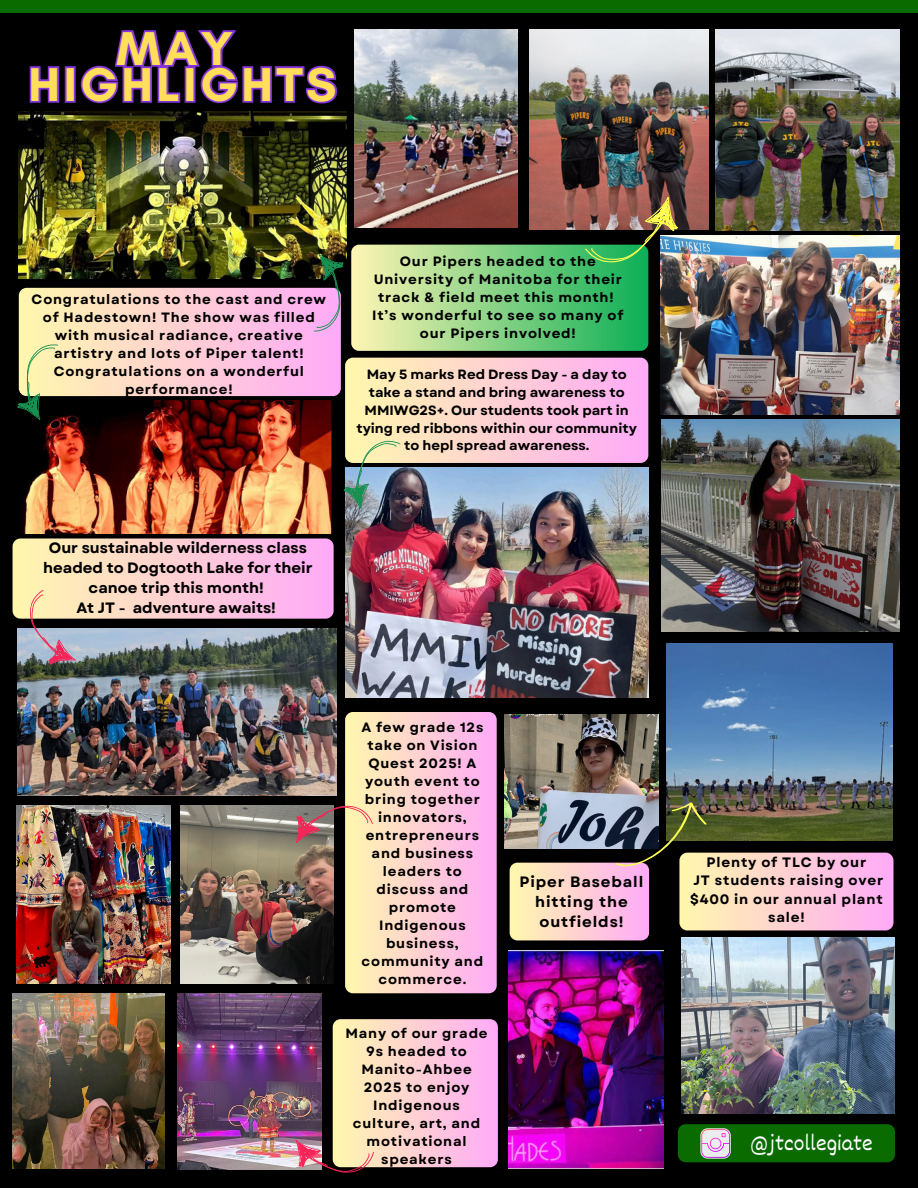
<style>
.page{position:relative;width:918px;height:1188px;background:#000}
.page>*{position:absolute;margin:0;border:0;box-sizing:border-box;transform-origin:0 0}
.t1{font:700 48.3px/36px "Glacial Indifference";letter-spacing:.07em;color:#ffde59;text-align:center}
.t2{font:22.8px "Dekko";color:#fff}
.t3{font:700 15px/20.2px "Garet";color:#000;text-align:center}
.t4{font:700 15px/20.2px "Garet";letter-spacing:.06em;color:#000;text-align:center}
.t5{font:700 13.65px/18.5px "Garet";letter-spacing:.06em;color:#000;text-align:center}
.t6{font:700 13.5px/18px "Garet";letter-spacing:.06em;color:#000;text-align:center}
.t7{font:700 13.35px/17.9px "Garet";color:#000;text-align:center}
</style>
<div class="page">
<div style="left:0;top:0;width:918px;height:12px;background:#096b00"></div>
<img style="left:19px;top:111px;width:327px;height:168px">
<div style="left:351px;top:245px;width:297px;height:106px;background:linear-gradient(to right,#fff5b4,#0caf56);border-radius:8px"></div>
<div style="left:13px;top:539px;width:321px;height:80px;background:linear-gradient(to right,#fff7ad,#ffaaf8);border-radius:8px"></div>
<div style="left:510px;top:863px;width:139px;height:77px;background:linear-gradient(to right,#fff7ad,#ffaaf8);border-radius:8px"></div>
<div style="left:678px;top:1124px;width:217px;height:38px;background:#096b00;border-radius:8px"></div>
<svg style="left:700px;top:1128px;width:31px;height:31px"></svg>
<svg style="left:701px;top:1129px;width:29px;height:29px"></svg>
<div style="left:19px;top:288px;width:322px;height:108px;background:linear-gradient(to right,#fff7ad,#ffaaf8);border-radius:8px"></div>
<img style="left:13px;top:993px;width:151px;height:176px">
<img style="left:17px;top:805px;width:154px;height:178px">
<img style="left:178px;top:993px;width:144px;height:177px">
<img style="left:661px;top:420px;width:239px;height:211px">
<img style="left:355px;top:29px;width:163px;height:198px">
<div style="left:345px;top:358px;width:303px;height:105px;background:linear-gradient(to right,#fff7ad,#ffaaf8);border-radius:8px"></div>
<img style="left:345px;top:468px;width:304px;height:229px">
<div style="left:345px;top:712px;width:152px;height:281px;background:linear-gradient(to right,#fff7ad,#ffabf8);border-radius:8px"></div>
<img style="left:508px;top:951px;width:156px;height:218px">
<img style="left:180px;top:805px;width:153px;height:178px">
<img style="left:715px;top:29px;width:185px;height:202px">
<img style="left:529px;top:29px;width:179px;height:201px">
<img style="left:584px;top:195px;width:97px;height:72px">
<img style="left:22px;top:400px;width:310px;height:134px">
<svg style="left:287px;top:791px;width:90px;height:59px"></svg>
<img style="left:293px;top:247px;width:67px;height:91px">
<div style="left:333px;top:1019px;width:165px;height:148px;background:linear-gradient(to right,#fff7ad,#ffaaf8);border-radius:8px"></div>
<img style="left:681px;top:937px;width:214px;height:177px">
<div style="left:679px;top:853px;width:214px;height:77px;background:linear-gradient(to right,#fff7ac,#ffaaf8);border-radius:8px"></div>
<img style="left:287px;top:1127px;width:92px;height:46px">
<svg style="left:17px;top:338px;width:59px;height:88px"></svg>
<img style="left:343px;top:435px;width:68px;height:78px">
<img style="left:666px;top:644px;width:226px;height:197px">
<svg style="left:605px;top:798px;width:104px;height:77px"></svg>
<img style="left:17px;top:628px;width:320px;height:167px">
<svg style="left:21px;top:588px;width:59px;height:82px;background:#b1a397"></svg>
<img style="left:661px;top:236px;width:238px;height:179px">
<img style="left:505px;top:714px;width:154px;height:134px">
<p class="t1" style="left:29px;top:30px;width:310px">MAY<br>HIGHLIGHTS</p>
<p class="t6" style="left:32px;top:291px;width:296px">Congratulations to the cast and crew of Hadestown! The show was filled with musical radiance, creative artistry and lots of Piper talent!<br>Congratulations on a wonderful performance!</p>
<p class="t6" style="left:374px;top:252px;width:250px">Our Pipers headed to the<br>University of Manitoba for their track &amp; field meet this month!</p>
<p class="t6" style="left:372px;top:306px;width:253px">It’s wonderful to see so many of our Pipers involved!</p>
<p class="t7" style="left:357px;top:366px;width:282px">May 5 marks Red Dress Day - a day to take a stand and bring awareness to MMIWG2S+. Our students took part in tying red ribbons within our community to hepl spread awareness.</p>
<p class="t3" style="left:43px;top:537px;width:271px">Our sustainable wilderness class headed to Dogtooth Lake for their canoe trip this month!<br>At JT - adventure awaits!</p>
<p class="t6" style="left:361px;top:719px;width:124px">A few grade 12s take on Vision<br>Quest 2025! A youth event to bring together innovators, entrepreneurs and business leaders to discuss and promote<br>Indigenous business, community and commerce.</p>
<p class="t6" style="left:345px;top:1024px;width:144px">Many of our grade<br>9s headed to<br>Manito-Ahbee<br>2025 to enjoy<br>Indigenous culture, art, and motivational speakers</p>
<p class="t4" style="left:520px;top:871px;width:125px">Piper Baseball hitting the outfields!</p>
<h3 class="t5" style="left:690px;top:853px;width:195px">Plenty of TLC by our<br>JT students raising over $400 in our annual plant sale!</h3>
<p class="t2" style="left:749px;top:1129px;width:125px">@jtcollegiate</p>
</div>
